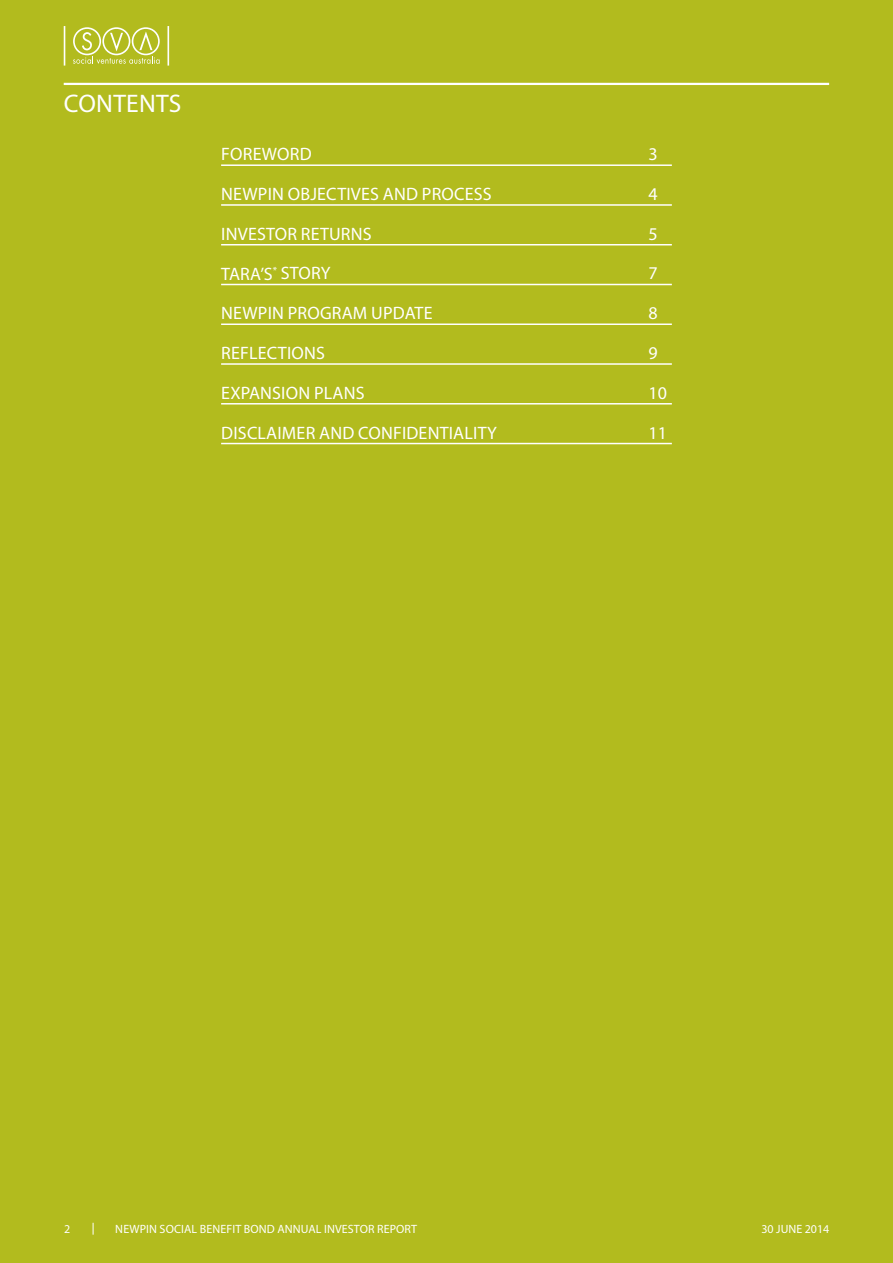
<style>
.page{position:relative;width:893px;height:1263px;background:#b2bb1e}
.page>*{position:absolute;margin:0;border:0;box-sizing:border-box;transform-origin:0 0}
.t1{font:25.5px "Myriad Pro";letter-spacing:.01em;color:#fff}
.t2{font:18px "Myriad Pro";letter-spacing:.01em;color:#fff}
.t3{font:12px "Myriad Pro";letter-spacing:.01em;color:#fff}
.t4{font:12px "Myriad Pro";letter-spacing:-.01em;color:#fff}
</style>
<div class="page">
<svg style="left:93px;top:1223px;width:1px;height:12px"></svg>
<svg style="left:73px;top:27px;width:87px;height:37px"></svg>
<hr style="left:167px;top:26px;width:2px;height:40px;background:#fff">
<hr style="left:64px;top:26px;width:1px;height:40px;background:#fff">
<hr style="left:221px;top:164px;width:451px;height:2px;background:#fff">
<hr style="left:221px;top:204px;width:451px;height:2px;background:#fff">
<hr style="left:221px;top:244px;width:451px;height:1px;background:#fff">
<hr style="left:221px;top:284px;width:451px;height:1px;background:#fff">
<hr style="left:221px;top:323px;width:451px;height:2px;background:#fff">
<hr style="left:221px;top:363px;width:451px;height:2px;background:#fff">
<hr style="left:221px;top:403px;width:451px;height:1px;background:#fff">
<hr style="left:221px;top:443px;width:451px;height:1px;background:#fff">
<hr style="left:64px;top:83px;width:765px;height:2px;background:#fff">
<h1 class="t1" style="left:64px;top:87px;width:119px">CONTENTS</h1>
<p class="t2" style="left:221px;top:143px;width:92px">FOREWORD</p>
<p class="t2" style="left:649px;top:143px;width:11px">3</p>
<p class="t2" style="left:221px;top:183px;width:272px">NEWPIN OBJECTIVES AND PROCESS</p>
<p class="t2" style="left:649px;top:183px;width:11px">4</p>
<p class="t2" style="left:221px;top:223px;width:152px">INVESTOR RETURNS</p>
<p class="t2" style="left:649px;top:223px;width:11px">5</p>
<p class="t2" style="left:221px;top:262px;width:111px">TARA’S<sup>*</sup> STORY</p>
<p class="t2" style="left:649px;top:262px;width:11px">7</p>
<p class="t2" style="left:221px;top:302px;width:213px">NEWPIN PROGRAM UPDATE</p>
<p class="t2" style="left:649px;top:302px;width:11px">8</p>
<p class="t2" style="left:221px;top:342px;width:105px">REFLECTIONS</p>
<p class="t2" style="left:649px;top:342px;width:11px">9</p>
<p class="t2" style="left:221px;top:382px;width:145px">EXPANSION PLANS</p>
<p class="t2" style="left:649px;top:382px;width:20px">10</p>
<p class="t2" style="left:221px;top:421px;width:277px">DISCLAIMER AND CONFIDENTIALITY</p>
<p class="t2" style="left:649px;top:421px;width:20px">11</p>
<p class="t3" style="left:64px;top:1221px;width:8px">2</p>
<p class="t3" style="left:115px;top:1221px;width:303px">NEWPIN SOCIAL BENEFIT BOND ANNUAL INVESTOR REPORT</p>
<p class="t4" style="left:761px;top:1221px;width:69px">30 JUNE 2014</p>
</div>
